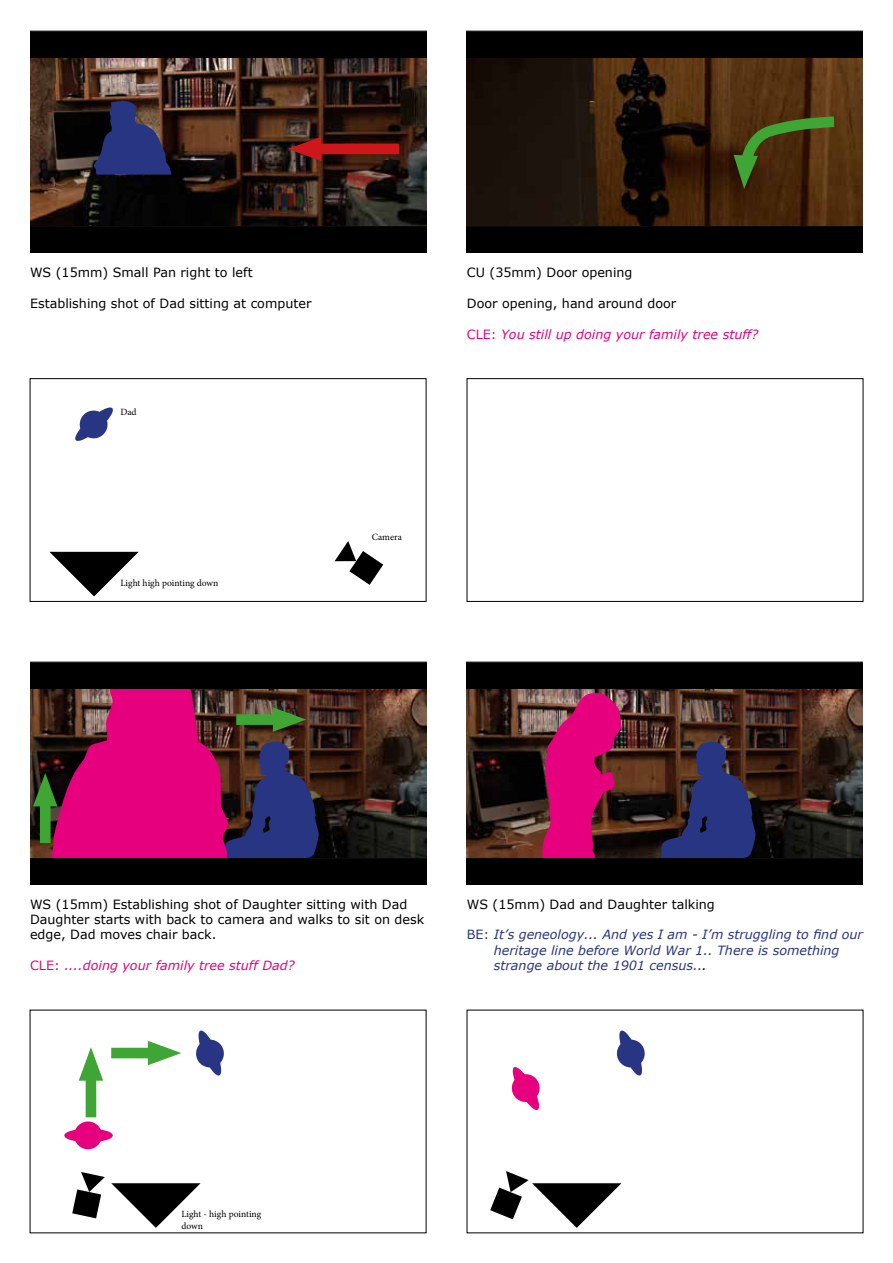
<style>
.page{position:relative;width:893px;height:1263px;background:#fff}
.page>*{position:absolute;margin:0;border:0;box-sizing:border-box;transform-origin:0 0}
.t1{font:12.75px/15.3px "Verdana";color:#000}
.t2{font:italic 12.75px/15.3px "Verdana";color:#283583}
.t3{font:italic 12.75px "Verdana";color:#e6007d}
.t4{font:9.6px/11.4px "Minion Pro";color:#000}
.s1{font-style:normal}
.s2{color:#000}
</style>
<div class="page">
<img style="left:30px;top:57px;width:396px;height:170px">
<img style="left:467px;top:57px;width:396px;height:170px">
<div style="left:30px;top:378px;width:396px;height:223px;border:1px solid #000"></div>
<div style="left:467px;top:378px;width:396px;height:223px;border:1px solid #000"></div>
<svg style="left:335px;top:541px;width:48px;height:44px"></svg>
<svg style="left:75px;top:407px;width:38px;height:34px"></svg>
<svg style="left:49px;top:552px;width:90px;height:44px"></svg>
<svg style="left:94px;top:101px;width:77px;height:74px;background:#2c2e5b"></svg>
<img style="left:30px;top:30px;width:396px;height:27px">
<div style="left:30px;top:227px;width:396px;height:26px;background:#000"></div>
<img style="left:467px;top:30px;width:396px;height:27px">
<div style="left:467px;top:227px;width:396px;height:26px;background:#000"></div>
<div style="left:308px;top:144px;width:91px;height:10px;background:#cd171a"></div>
<svg style="left:288px;top:137px;width:33px;height:24px"></svg>
<svg style="left:733px;top:111px;width:112px;height:78px;background:#4a3f14"></svg>
<img style="left:30px;top:689px;width:396px;height:169px">
<img style="left:467px;top:689px;width:396px;height:169px">
<svg style="left:72px;top:1172px;width:33px;height:46px"></svg>
<svg style="left:196px;top:1030px;width:28px;height:46px"></svg>
<svg style="left:617px;top:1030px;width:28px;height:46px"></svg>
<div style="left:64px;top:1129px;width:49px;height:13px;background:#e6007d;border-radius:50%"></div>
<div style="left:74px;top:1121px;width:28px;height:28px;background:#e6007d;border-radius:50%"></div>
<svg style="left:511px;top:1067px;width:29px;height:43px"></svg>
<svg style="left:111px;top:1183px;width:90px;height:45px"></svg>
<svg style="left:490px;top:1171px;width:131px;height:57px"></svg>
<svg style="left:660px;top:741px;width:96px;height:117px;background:#302d53"></svg>
<svg style="left:541px;top:691px;width:81px;height:167px;background:#ae165f"></svg>
<img style="left:30px;top:661px;width:396px;height:28px">
<div style="left:30px;top:858px;width:396px;height:26px;background:#000"></div>
<img style="left:467px;top:661px;width:396px;height:28px">
<div style="left:467px;top:858px;width:396px;height:26px;background:#000"></div>
<div style="left:111px;top:1048px;width:51px;height:10px;background:#3fa535"></div>
<svg style="left:148px;top:1041px;width:33px;height:24px"></svg>
<div style="left:86px;top:1067px;width:10px;height:50px;background:#3fa535"></div>
<svg style="left:79px;top:1047px;width:24px;height:34px"></svg>
<svg style="left:33px;top:677px;width:286px;height:182px;background:#801a51"></svg>
<p class="t1" style="left:30px;top:265px;width:224px">WS (15mm) Small Pan right to left</p>
<p class="t1" style="left:30px;top:295px;width:283px">Establishing shot of Dad sitting at computer</p>
<p class="t4" style="left:120px;top:406px;width:18px">Dad</p>
<p class="t4" style="left:120px;top:577px;width:100px">Light high pointing down</p>
<p class="t4" style="left:372px;top:531px;width:32px">Camera</p>
<p class="t1" style="left:467px;top:265px;width:167px">CU (35mm) Door opening</p>
<p class="t1" style="left:467px;top:295px;width:211px">Door opening, hand around door</p>
<p class="t3" style="left:467px;top:325px;width:293px"><span class="s1">CLE:</span> You still up doing your family tree stuff?</p>
<p class="t1" style="left:30px;top:896px;width:396px">WS (15mm) Establishing shot of Daughter sitting with Dad<br>Daughter starts with back to camera and walks to sit on desk edge, Dad moves chair back.</p>
<p class="t3" style="left:30px;top:956px;width:266px"><span class="s1">CLE:</span> ....doing your family tree stuff Dad?</p>
<p class="t1" style="left:467px;top:896px;width:249px">WS (15mm) Dad and Daughter talking</p>
<p class="t2" style="left:494px;top:927px;width:370px;text-indent:-27px"><span class="s1">BE:</span> It’s geneology... And yes I am - I’m struggling to find our heritage line before World War 1.. There is something strange about the 1901 census..<span class="s2">.</span></p>
<p class="t4" style="left:181px;top:1209px;width:81px">Light - high pointing down</p>
</div>
